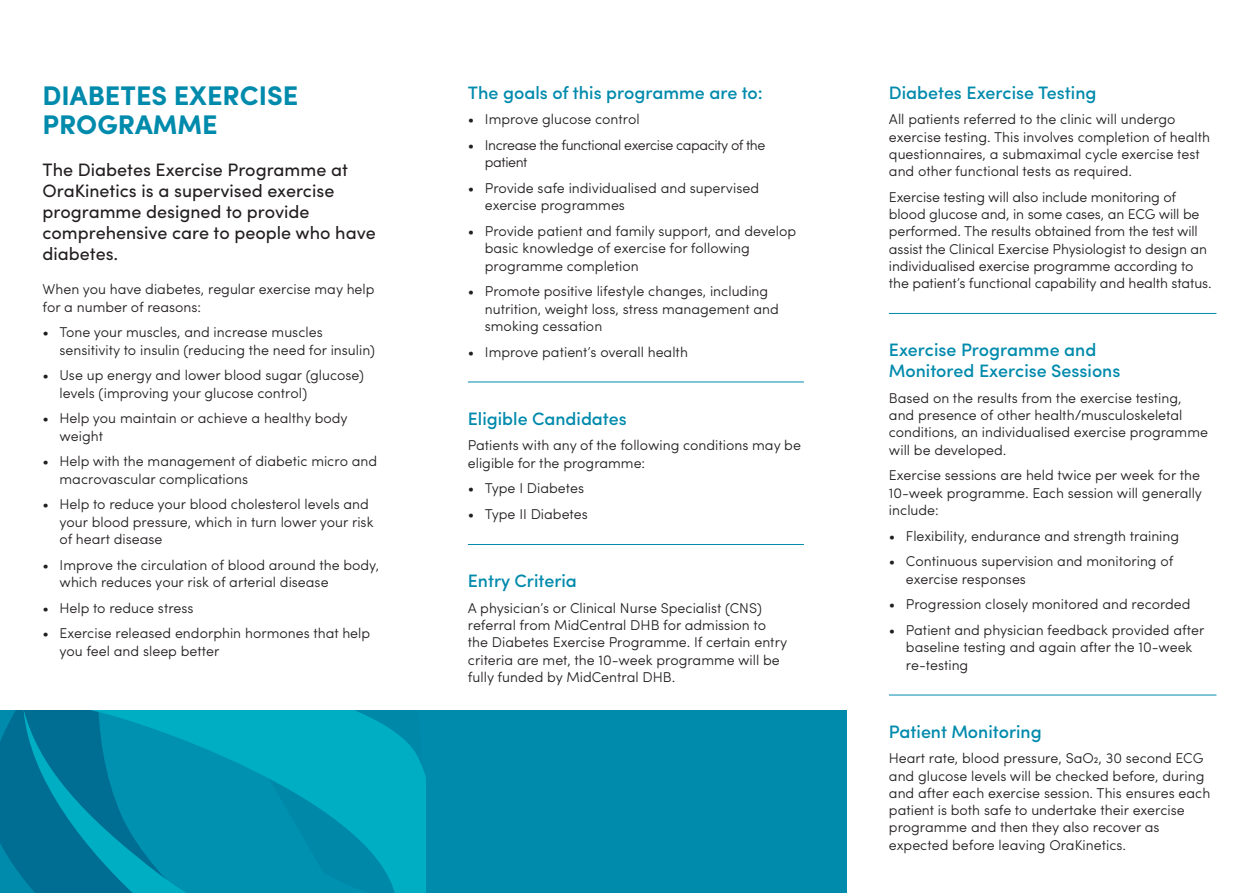
<style>
.page{position:relative;width:1259px;height:893px;background:#fff}
.page>*{position:absolute;margin:0;border:0;box-sizing:border-box;transform-origin:0 0}
.Main_Heading{font:700 27px/28.5px "Sofia Pro";color:#008aac}
.Sub_Headings{font:500 18px/21px "Sofia Pro";color:#008aac}
.Intro_Text{font:18px/21px "Sofia Pro";color:#231f20}
.Editorial{font:300 14.25px/17.2px "Sofia Pro";color:#231f20}
.Editorial-2{font:300 14.25px/17.2px "Sofia Pro";letter-spacing:-.03em;color:#231f20}
</style>
<div class="page">
<hr style="left:468px;top:382px;width:336px;height:1px;background:#008aac">
<hr style="left:468px;top:544px;width:336px;height:1px;background:#008aac">
<div style="left:0;top:710px;width:846px;height:183px;background:#008aac"></div>
<svg style="left:0;top:710px;width:24px;height:169px;fill:#006d92"></svg>
<svg style="left:24px;top:710px;width:392px;height:183px"></svg>
<svg style="left:78px;top:710px;width:338px;height:12px"></svg>
<svg style="left:190px;top:754px;width:235px;height:139px"></svg>
<hr style="left:889px;top:313px;width:327px;height:1px;background:#008aac">
<hr style="left:889px;top:695px;width:327px;height:1px;background:#008aac">
<p class="Main_Heading" style="left:43px;top:80px;width:257px">DIABETES EXERCISE<br>PROGRAMME</p>
<p class="Intro_Text" style="left:43px;top:158px;width:335px">The Diabetes Exercise Programme at<br>OraKinetics is a supervised exercise programme designed to provide comprehensive care to people who have diabetes.</p>
<p class="Editorial" style="left:43px;top:280px;width:333px">When you have diabetes, regular exercise may help for a number of reasons:</p>
<p class="Editorial" style="left:60px;top:323px;width:317px;text-indent:-17px">• Tone your muscles, and increase muscles sensitivity to insulin (reducing the need for insulin)</p>
<p class="Editorial" style="left:60px;top:366px;width:306px;text-indent:-17px">• Use up energy and lower blood sugar (glucose) levels (improving your glucose control)</p>
<p class="Editorial" style="left:60px;top:409px;width:290px;text-indent:-17px">• Help you maintain or achieve a healthy body weight</p>
<p class="Editorial" style="left:60px;top:452px;width:319px;text-indent:-17px">• Help with the management of diabetic micro and macrovascular complications</p>
<p class="Editorial" style="left:60px;top:495px;width:315px;text-indent:-17px">• Help to reduce your blood cholesterol levels and your blood pressure, which in turn lower your risk of heart disease</p>
<p class="Editorial" style="left:60px;top:555px;width:321px;text-indent:-17px">• Improve the circulation of blood around the body, which reduces your risk of arterial disease</p>
<p class="Editorial" style="left:43px;top:598px;width:153px">• Help to reduce stress</p>
<p class="Editorial" style="left:60px;top:624px;width:312px;text-indent:-17px">• Exercise released endorphin hormones that help you feel and sleep better</p>
<p class="Sub_Headings" style="left:468px;top:81px;width:296px">The goals of this programme are to:</p>
<p class="Editorial" style="left:468px;top:110px;width:173px">• Improve glucose control</p>
<p class="Editorial-2" style="left:485px;top:136px;width:282px;text-indent:-17px">• Increase the functional exercise capacity of the patient</p>
<p class="Editorial" style="left:485px;top:179px;width:276px;text-indent:-17px">• Provide safe individualised and supervised exercise programmes</p>
<p class="Editorial" style="left:485px;top:222px;width:313px;text-indent:-17px">• Provide patient and family support, and develop basic knowledge of exercise for following programme completion</p>
<p class="Editorial" style="left:485px;top:282px;width:295px;text-indent:-17px">• Promote positive lifestyle changes, including nutrition, weight loss, stress management and smoking cessation</p>
<p class="Editorial" style="left:468px;top:342px;width:222px">• Improve patient’s overall health</p>
<p class="Sub_Headings" style="left:468px;top:407px;width:160px">Eligible Candidates</p>
<p class="Editorial" style="left:468px;top:436px;width:335px">Patients with any of the following conditions may be eligible for the programme:</p>
<p class="Editorial" style="left:468px;top:479px;width:118px">• Type I Diabetes</p>
<p class="Editorial" style="left:468px;top:505px;width:121px">• Type II Diabetes</p>
<p class="Sub_Headings" style="left:468px;top:569px;width:111px">Entry Criteria</p>
<p class="Editorial" style="left:468px;top:598px;width:321px">A physician’s or Clinical Nurse Specialist (CNS) referral from MidCentral DHB for admission to the Diabetes Exercise Programme. If certain entry criteria are met, the 10-week programme will be fully funded by MidCentral DHB.</p>
<p class="Sub_Headings" style="left:889px;top:81px;width:209px">Diabetes Exercise Testing</p>
<p class="Editorial" style="left:889px;top:110px;width:323px">All patients referred to the clinic will undergo exercise testing. This involves completion of health questionnaires, a submaximal cycle exercise test and other functional tests as required.</p>
<p class="Editorial" style="left:889px;top:187px;width:324px">Exercise testing will also include monitoring of blood glucose and, in some cases, an ECG will be performed. The results obtained from the test will assist the Clinical Exercise Physiologist to design an individualised exercise programme according to the patient’s functional capability and health status.</p>
<p class="Sub_Headings" style="left:889px;top:338px;width:233px">Exercise Programme and<br>Monitored Exercise Sessions</p>
<p class="Editorial" style="left:889px;top:388px;width:320px">Based on the results from the exercise testing, and presence of other health/musculoskeletal conditions, an individualised exercise programme will be developed.</p>
<p class="Editorial" style="left:889px;top:466px;width:315px">Exercise sessions are held twice per week for the<br>10-week programme. Each session will generally include:</p>
<p class="Editorial" style="left:889px;top:526px;width:292px">• Flexibility, endurance and strength training</p>
<p class="Editorial" style="left:906px;top:552px;width:269px;text-indent:-17px">• Continuous supervision and monitoring of exercise responses</p>
<p class="Editorial" style="left:889px;top:595px;width:303px">• Progression closely monitored and recorded</p>
<p class="Editorial" style="left:906px;top:621px;width:300px;text-indent:-17px">• Patient and physician feedback provided after baseline testing and again after the 10-week re-testing</p>
<p class="Sub_Headings" style="left:889px;top:720px;width:154px">Patient Monitoring</p>
<p class="Editorial" style="left:889px;top:749px;width:323px">Heart rate, blood pressure, SaO2, 30 second ECG and glucose levels will be checked before, during and after each exercise session. This ensures each patient is both safe to undertake their exercise programme and then they also recover as expected before leaving OraKinetics.</p>
</div>
